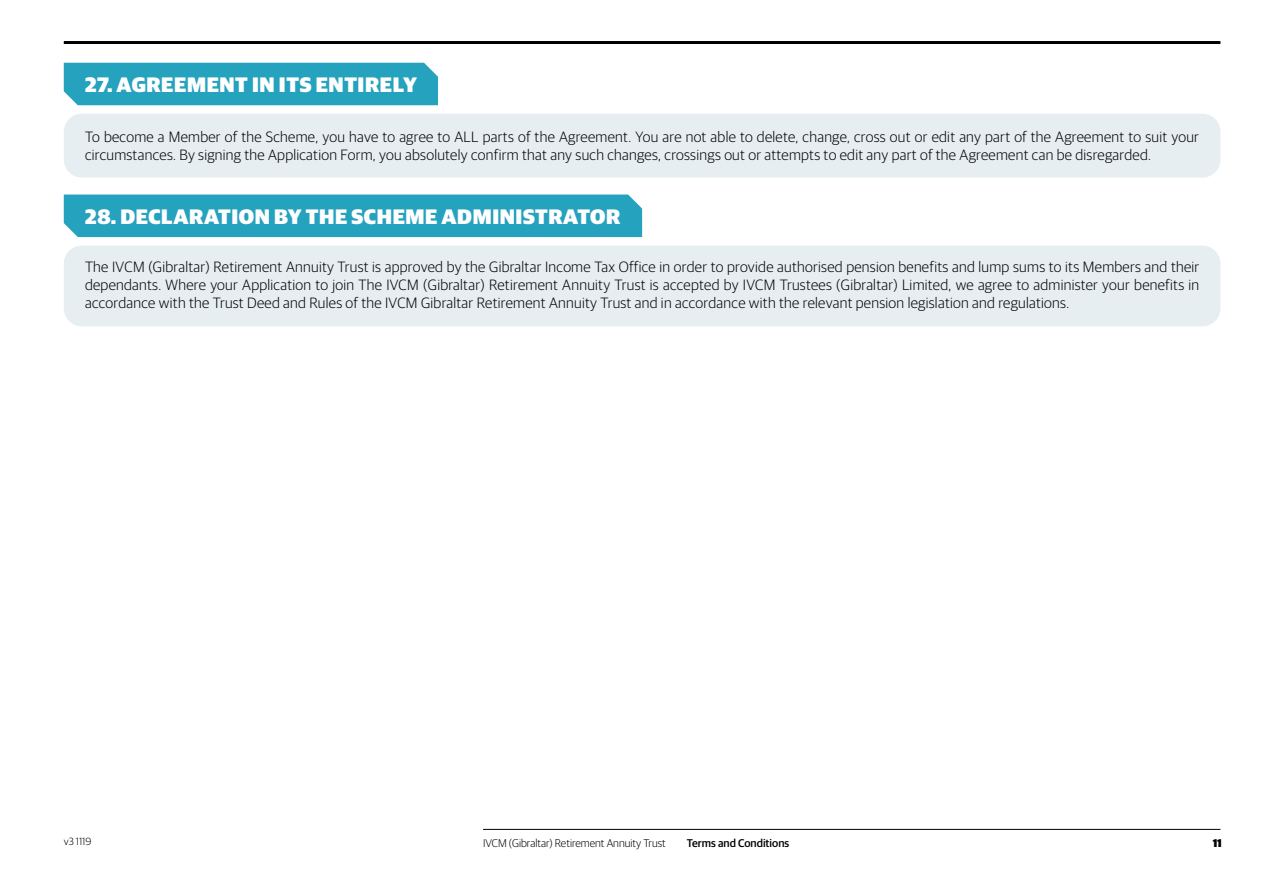
<style>
.page{position:relative;width:1263px;height:893px;background:#fff}
.page>*{position:absolute;margin:0;border:0;box-sizing:border-box;transform-origin:0 0}
.t1{font:900 21px "Guardian Sans";letter-spacing:.03em;color:#fff}
.t2{font:300 15px/18px "Guardian Sans";letter-spacing:.02em;color:#000}
.t3{font:300 11.25px "Guardian Sans";color:#000}
.t4{font:500 11.25px "Guardian Sans";color:#000}
.t5{font:900 11.25px "Guardian Sans";color:#000}
.t6{font:300 10.5px "Guardian Sans";color:#000}
</style>
<div class="page">
<hr style="left:483px;top:829px;width:737px;height:1px;background:#000">
<hr style="left:64px;top:41px;width:1156px;height:3px;background:#000">
<div style="left:64px;top:114px;width:1156px;height:64px;background:#e6eef2;border-radius:18px"></div>
<div style="left:64px;top:246px;width:1156px;height:80px;background:#e6eef2;border-radius:18px"></div>
<div style="left:64px;top:63px;width:374px;height:42px;background:#25a2be"></div>
<div style="left:64px;top:195px;width:578px;height:42px;background:#25a2be"></div>
<h1 class="t1" style="left:85px;top:69px;width:333px">27. AGREEMENT IN ITS ENTIRELY</h1>
<p class="t2" style="left:85px;top:126px;width:1115px">To become a Member of the Scheme, you have to agree to ALL parts of the Agreement. You are not able to delete, change, cross out or edit any part of the Agreement to suit your circumstances. By signing the Application Form, you absolutely confirm that any such changes, crossings out or attempts to edit any part of the Agreement can be disregarded.</p>
<h1 class="t1" style="left:85px;top:201px;width:537px">28. DECLARATION BY THE SCHEME ADMINISTRATOR</h1>
<p class="t2" style="left:85px;top:257px;width:1116px;text-align:justify">The IVCM (Gibraltar) Retirement Annuity Trust is approved by the Gibraltar Income Tax Office in order to provide authorised pension benefits and lump sums to its Members and their dependants. Where your Application to join The IVCM (Gibraltar) Retirement Annuity Trust is accepted by IVCM Trustees (Gibraltar) Limited, we agree to administer your benefits in accordance with the Trust Deed and Rules of the IVCM Gibraltar Retirement Annuity Trust and in accordance with the relevant pension legislation and regulations.</p>
<p class="t6" style="left:64px;top:834px;width:29px">v3 1119</p>
<p class="t3" style="left:483px;top:835px;width:184px">IVCM (Gibraltar) Retirement Annuity Trust</p>
<p class="t4" style="left:687px;top:834px;width:104px">Terms and Conditions</p>
<p class="t5" style="left:1213px;top:834px;width:11px">11</p>
</div>
